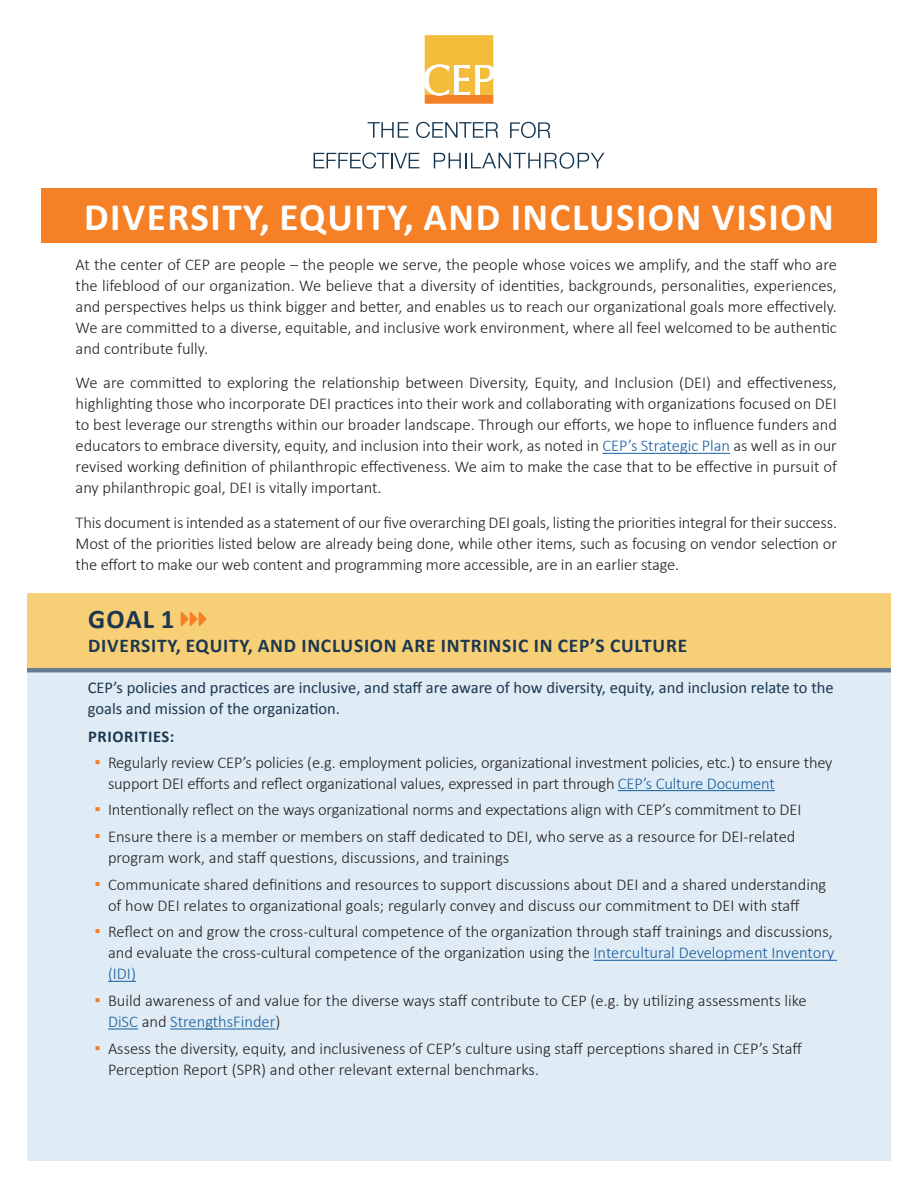
<style>
.page{position:relative;width:918px;height:1188px;background:#fff}
.page>*{position:absolute;margin:0;border:0;box-sizing:border-box;transform-origin:0 0}
.No_Spacing{font:700 39px "Calibri";letter-spacing:.04em;color:#fff}
.Header_-1_line{font:700 27px "Calibri";color:#1c374f}
.Header_-1_line-2{font:700 19.5px "Calibri";letter-spacing:.04em;color:#1c374f}
.Body_copy{font:300 16.5px/21px "Calibri";color:#231f20}
.Lead-in{font:16.5px/21px "Calibri";color:#1c374f}
.PRIORITIES{font:700 16.5px "Calibri";letter-spacing:.04em;color:#1c374f}
.s1{color:#175d9e}
.s2{font-weight:700;font-size:18px;color:#f58025}
</style>
<div class="page">
<div style="left:27px;top:607px;width:864px;height:554px;background:#dfebf5"></div>
<svg style="left:368px;top:122px;width:41px;height:16px"></svg>
<svg style="left:416px;top:122px;width:82px;height:16px"></svg>
<svg style="left:510px;top:122px;width:40px;height:16px"></svg>
<svg style="left:314px;top:152px;width:106px;height:17px"></svg>
<svg style="left:434px;top:152px;width:170px;height:17px"></svg>
<svg style="left:425px;top:35px;width:68px;height:69px;background:#f5bf57"></svg>
<div style="left:41px;top:188px;width:836px;height:55px;background:#f58025"></div>
<hr style="left:602px;top:453px;width:128px;height:1px;background:#175d9e">
<div style="left:27px;top:593px;width:864px;height:77px;background:#f6cf76"></div>
<hr style="left:27px;top:668px;width:864px;height:4px;background:#667e94">
<hr style="left:618px;top:790px;width:157px;height:1px;background:#175d9e">
<hr style="left:594px;top:960px;width:243px;height:1px;background:#175d9e">
<svg style="left:108px;top:981px;width:28px;height:1px"></svg>
<hr style="left:108px;top:1029px;width:30px;height:1px;background:#175d9e">
<hr style="left:170px;top:1029px;width:105px;height:1px;background:#175d9e">
<p class="No_Spacing" style="left:84px;top:192px;width:751px">DIVERSITY, EQUITY, AND INCLUSION VISION</p>
<p class="Body_copy" style="left:76px;top:254px;width:763px;text-align:justify">At the center of CEP are people – the people we serve, the people whose voices we amplify, and the staff who are the lifeblood of our organization. We believe that a diversity of identities, backgrounds, personalities, experiences, and perspectives helps us think bigger and better, and enables us to reach our organizational goals more effectively.<br>We are committed to a diverse, equitable, and inclusive work environment, where all feel welcomed to be authentic and contribute fully.</p>
<p class="Body_copy" style="left:76px;top:372px;width:763px;text-align:justify">We are committed to exploring the relationship between Diversity, Equity, and Inclusion (DEI) and effectiveness, highlighting those who incorporate DEI practices into their work and collaborating with organizations focused on DEI to best leverage our strengths within our broader landscape. Through our efforts, we hope to influence funders and educators to embrace diversity, equity, and inclusion into their work, as noted in <span class="s1">CEP’s Strategic Plan</span> as well as in our revised working definition of philanthropic effectiveness. We aim to make the case that to be effective in pursuit of any philanthropic goal, DEI is vitally important.</p>
<p class="Body_copy" style="left:76px;top:512px;width:763px;text-align:justify">This document is intended as a statement of our five overarching DEI goals, listing the priorities integral for their success.<br>Most of the priorities listed below are already being done, while other items, such as focusing on vendor selection or the effort to make our web content and programming more accessible, are in an earlier stage.</p>
<p class="Header_-1_line" style="left:88px;top:602px;width:88px">GOAL 1</p>
<p class="Header_-1_line-2" style="left:88px;top:633px;width:601px">DIVERSITY, EQUITY, AND INCLUSION ARE INTRINSIC IN CEP’S CULTURE</p>
<p class="Lead-in" style="left:88px;top:677px;width:747px">CEP’s policies and practices are inclusive, and staff are aware of how diversity, equity, and inclusion relate to the goals and mission of the organization.</p>
<p class="PRIORITIES" style="left:88px;top:726px;width:88px">PRIORITIES:</p>
<p class="Body_copy" style="left:108px;top:751px;width:726px;text-indent:-14px"><span class="s2">▪</span> Regularly review CEP’s policies (e.g. employment policies, organizational investment policies, etc.) to ensure they support DEI efforts and reflect organizational values, expressed in part through <span class="s1">CEP’s Culture Document</span></p>
<p class="Body_copy" style="left:94px;top:799px;width:708px"><span class="s2">▪</span> Intentionally reflect on the ways organizational norms and expectations align with CEP’s commitment to DEI</p>
<p class="Body_copy" style="left:108px;top:826px;width:689px;text-indent:-14px"><span class="s2">▪</span> Ensure there is a member or members on staff dedicated to DEI, who serve as a resource for DEI-related program work, and staff questions, discussions, and trainings</p>
<p class="Body_copy" style="left:108px;top:873px;width:720px;text-indent:-14px"><span class="s2">▪</span> Communicate shared definitions and resources to support discussions about DEI and a shared understanding of how DEI relates to organizational goals; regularly convey and discuss our commitment to DEI with staff</p>
<p class="Body_copy" style="left:108px;top:921px;width:728px;text-align:justify;text-indent:-14px"><span class="s2">▪</span> Reflect on and grow the cross-cultural competence of the organization through staff trainings and discussions, and evaluate the cross-cultural competence of the organization using the <span class="s1">Intercultural Development Inventory (IDI)</span></p>
<p class="Body_copy" style="left:108px;top:990px;width:700px;text-indent:-14px"><span class="s2">▪</span> Build awareness of and value for the diverse ways staff contribute to CEP (e.g. by utilizing assessments like<br><span class="s1">DiSC</span> and <span class="s1">StrengthsFinder</span>)</p>
<p class="Body_copy" style="left:108px;top:1037px;width:696px;text-indent:-14px"><span class="s2">▪</span> Assess the diversity, equity, and inclusiveness of CEP’s culture using staff perceptions shared in CEP’s Staff<br>Perception Report (SPR) and other relevant external benchmarks.</p>
</div>
